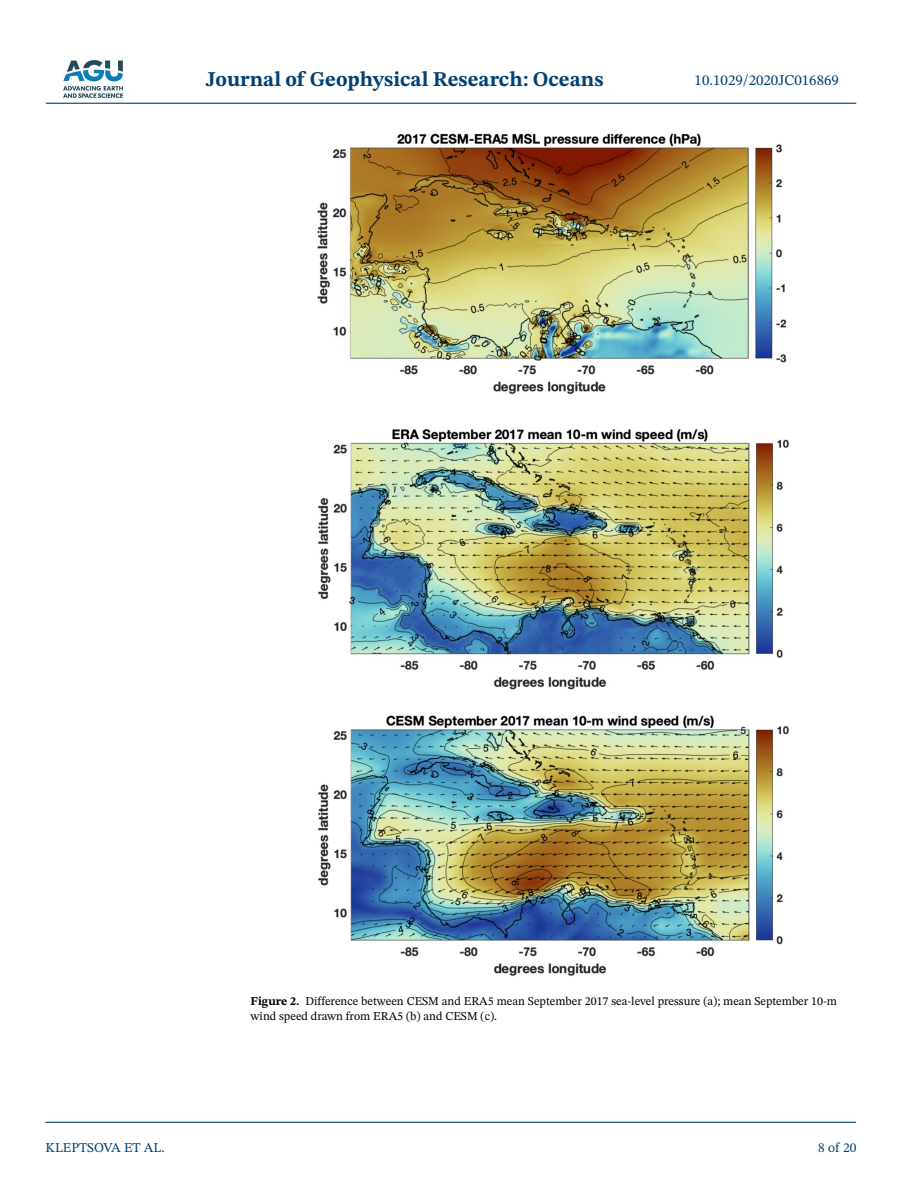
<style>
.page{position:relative;width:902px;height:1183px;background:#fff}
.page>*{position:absolute;margin:0;border:0;box-sizing:border-box;transform-origin:0 0}
.t1{font:700 21px "STIX Two Text";color:#004174}
.t2{font:15px "STIX Two Text";color:#004174}
.t3{font:13.5px "STIX Two Text";color:#004174}
.t4{font:12px/15px "STIX Two Text";color:#000}
.s1{font-weight:700}
</style>
<div class="page">
<img style="left:63px;top:60px;width:60px;height:38px">
<hr style="left:46px;top:103px;width:810px;height:1px;background:#004174">
<hr style="left:45px;top:1121px;width:810px;height:1px;background:#004174">
<img style="left:317px;top:134px;width:472px;height:842px">
<h1 class="t1" style="left:206px;top:64px;width:399px">Journal of Geophysical Research: Oceans</h1>
<p class="t2" style="left:694px;top:69px;width:146px">10.1029/2020JC016869</p>
<p class="t3" style="left:45px;top:1137px;width:121px">KLEPTSOVA ET AL.</p>
<p class="t4" style="left:250px;top:993px;width:588px"><span class="s1">Figure 2.</span> Difference between CESM and ERA5 mean September 2017 sea-level pressure (a); mean September 10-m wind speed drawn from ERA5 (b) and CESM (c).</p>
<p class="t3" style="left:818px;top:1137px;width:40px">8 of 20</p>
</div>
